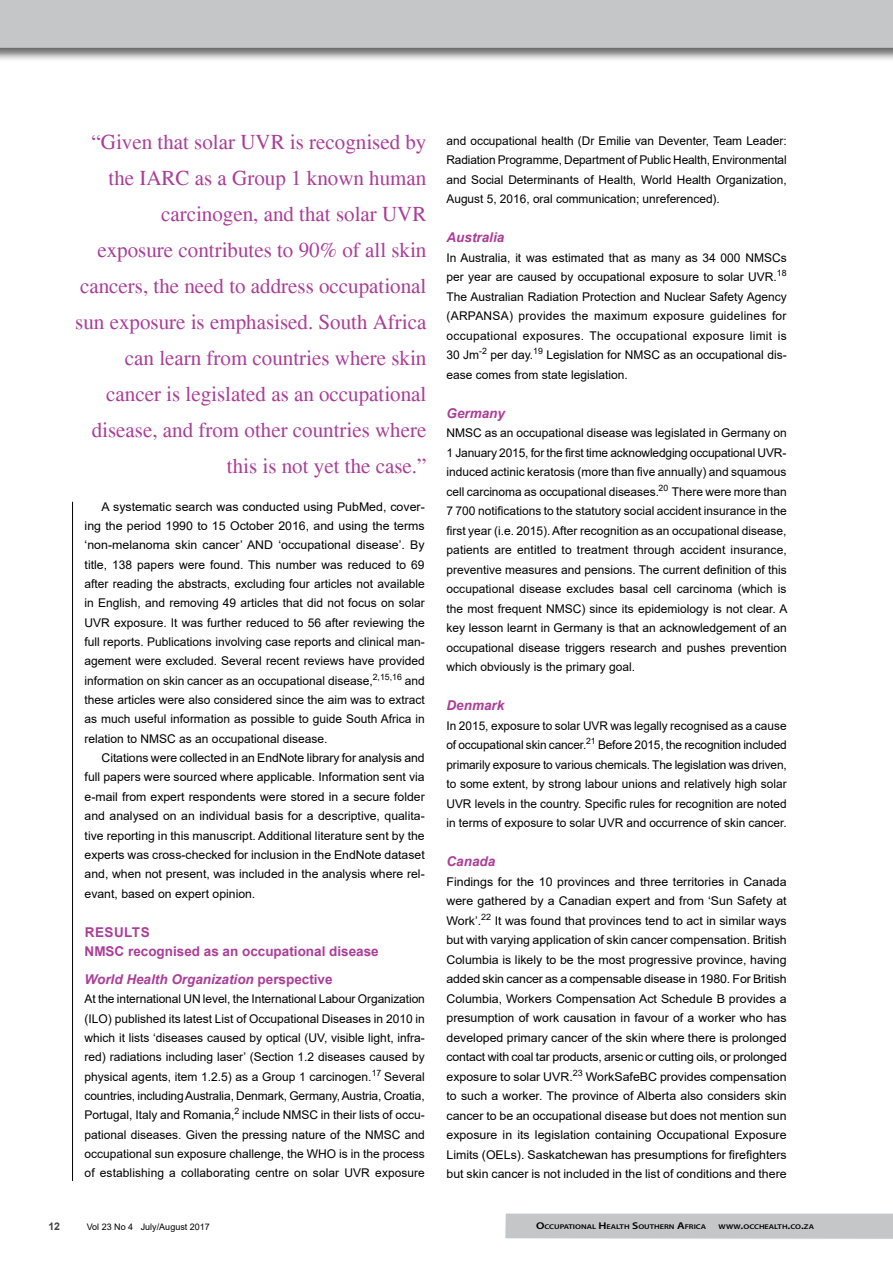
<style>
.page{position:relative;width:893px;height:1263px;background:#fff}
.page>*{position:absolute;margin:0;border:0;box-sizing:border-box;transform-origin:0 0}
.t1{font:21px/36px "Times";color:#ab3e97;text-align:right}
.t2{font:italic 700 13.5px "Arial";color:#ab3e97}
.t3{font:700 13.5px/19.4px "Arial";color:#ab3e97}
.t4{font:12px/19.5px "Arial";color:#000;text-align:justify}
.t5{font:700 10.5px "Arial";color:#414042}
.t6{font:9px "Arial";color:#000}
.t7{font:600 6.9px "Myriad Pro";color:#000;scale:1.21 1}
.s1{font-style:normal}
.s2{font-size:9.9px}
</style>
<div class="page">
<div style="left:0;top:0;width:893px;height:62px;background:#000;opacity:.6"></div>
<div style="left:0;top:0;width:893px;height:48px;background:#c4c6c8"></div>
<svg style="left:505px;top:1213px;width:388px;height:26px;background:#c6c8ca"></svg>
<hr style="left:72px;top:502px;width:1px;height:679px;background:#000">
<p class="t1" style="left:75px;top:124px;width:353px">“Given that solar UVR is recognised by the IARC as a Group 1 known human carcinogen, and that solar UVR<br>exposure contributes to 90% of all skin cancers, the need to address occupational sun exposure is emphasised. South Africa can learn from countries where skin cancer is legislated as an occupational disease, and from other countries where this is not yet the case.”</p>
<p class="t4" style="left:85px;top:497px;width:342px;text-indent:17px">A systematic search was conducted using PubMed, cover&shy;ing the period 1990 to 15 October 2016, and using the terms ‘non-melanoma skin cancer’ AND ‘occupational disease’. By title, 138 papers were found. This number was reduced to 69 after reading the abstracts, excluding four articles not available in English, and removing 49 articles that did not focus on solar UVR exposure. It was further reduced to 56 after reviewing the full reports. Publications involving case reports and clinical man&shy;agement were excluded. Several recent reviews have provided information on skin cancer as an occupational disease,<sup>2,15,16</sup> and these articles were also considered since the aim was to extract as much useful information as possible to guide South Africa in relation to NMSC as an occupational disease.</p>
<p class="t4" style="left:85px;top:748px;width:342px;text-indent:17px">Citations were collected in an EndNote library for analysis and full papers were sourced where applicable. Information sent via e-mail from expert respondents were stored in a secure folder and analysed on an individual basis for a descriptive, qualita&shy;tive reporting in this manuscript. Additional literature sent by the experts was cross-checked for inclusion in the EndNote dataset and, when not present, was included in the analysis where rel&shy;evant, based on expert opinion.</p>
<p class="t3" style="left:85px;top:922px;width:296px">RESULTS<br>NMSC recognised as an occupational disease</p>
<p class="t2" style="left:85px;top:970px;width:250px">World Health Organization <span class="s1">perspective</span></p>
<p class="t4" style="left:85px;top:989px;width:342px">At the international UN level, the International Labour Organization (ILO) published its latest List of Occupational Diseases in 2010 in which it lists ‘diseases caused by optical (UV, visible light, infra&shy;red) radiations including laser’ (Section 1.2 diseases caused by physical agents, item 1.2.5) as a Group 1 carcinogen.<sup>17</sup> Several countries, including Australia, Denmark, Germany, Austria, Croatia, Portugal, Italy and Romania,<sup>2</sup> include NMSC in their lists of occu&shy;pational diseases. Given the pressing nature of the NMSC and occupational sun exposure challenge, the WHO is in the process of establishing a collaborating centre on solar UVR exposure</p>
<p class="t4" style="left:446px;top:131px;width:342px">and occupational health (Dr Emilie van Deventer, Team Leader:<br>Radiation Programme, Department of Public Health, Environmental and Social Determinants of Health, World Health Organization, August 5, 2016, oral communication; unreferenced).</p>
<p class="t2" style="left:446px;top:229px;width:59px">Australia</p>
<p class="t4" style="left:446px;top:248px;width:342px">In Australia, it was estimated that as many as 34 000 NMSCs per year are caused by occupational exposure to solar UVR.<sup>18<br></sup>The Australian Radiation Protection and Nuclear Safety Agency (ARPANSA) provides the maximum exposure guidelines for occupational exposures. The occupational exposure limit is 30 Jm<sup>-2</sup> per day.<sup>19</sup> Legislation for NMSC as an occupational dis&shy;ease comes from state legislation.</p>
<p class="t2" style="left:446px;top:404px;width:60px">Germany</p>
<p class="t4" style="left:446px;top:423px;width:342px">NMSC as an occupational disease was legislated in Germany on 1 January 2015, for the first time acknowledging occupational UVR&shy;induced actinic keratosis (more than five annually) and squamous cell carcinoma as occupational diseases.<sup>20</sup> There were more than 7 700 notifications to the statutory social accident insurance in the first year (i.e. 2015). After recognition as an occupational disease, patients are entitled to treatment through accident insurance, preventive measures and pensions. The current definition of this occupational disease excludes basal cell carcinoma (which is the most frequent NMSC) since its epidemiology is not clear. A key lesson learnt in Germany is that an acknowledgement of an occupational disease triggers research and pushes prevention which obviously is the primary goal.</p>
<p class="t2" style="left:446px;top:697px;width:59px">Denmark</p>
<p class="t4" style="left:446px;top:716px;width:342px">In 2015, exposure to solar UVR was legally recognised as a cause of occupational skin cancer.<sup>21</sup> Before 2015, the recognition included primarily exposure to various chemicals. The legislation was driven, to some extent, by strong labour unions and relatively high solar UVR levels in the country. Specific rules for recognition are noted in terms of exposure to solar UVR and occurrence of skin cancer.</p>
<p class="t2" style="left:446px;top:853px;width:50px">Canada</p>
<p class="t4" style="left:446px;top:872px;width:342px">Findings for the 10 provinces and three territories in Canada were gathered by a Canadian expert and from ‘Sun Safety at Work’.<sup>22</sup> It was found that provinces tend to act in similar ways but with varying application of skin cancer compensation. British Columbia is likely to be the most progressive province, having added skin cancer as a compensable disease in 1980. For British Columbia, Workers Compensation Act Schedule B provides a presumption of work causation in favour of a worker who has developed primary cancer of the skin where there is prolonged contact with coal tar products, arsenic or cutting oils, or prolonged exposure to solar UVR.<sup>23</sup> WorkSafeBC provides compensation to such a worker. The province of Alberta also considers skin cancer to be an occupational disease but does not mention sun exposure in its legislation containing Occupational Exposure Limits (OELs). Saskatchewan has presumptions for firefighters but skin cancer is not included in the list of conditions and there</p>
<p class="t5" style="left:48px;top:1219px;width:13px">12</p>
<p class="t6" style="left:87px;top:1220px;width:125px">Vol 23 No 4 July/August 2017</p>
<p class="t7" style="left:536px;top:1222px;width:142px"><span class="s2">O</span>CCUPATIONAL <span class="s2">H</span>EALTH <span class="s2">S</span>OUTHERN <span class="s2">A</span>FRICA</p>
<p class="t7" style="left:719px;top:1222px;width:80px">WWW<span class="s2">.</span>OCCHEALTH<span class="s2">.</span>CO<span class="s2">.</span>ZA</p>
</div>
